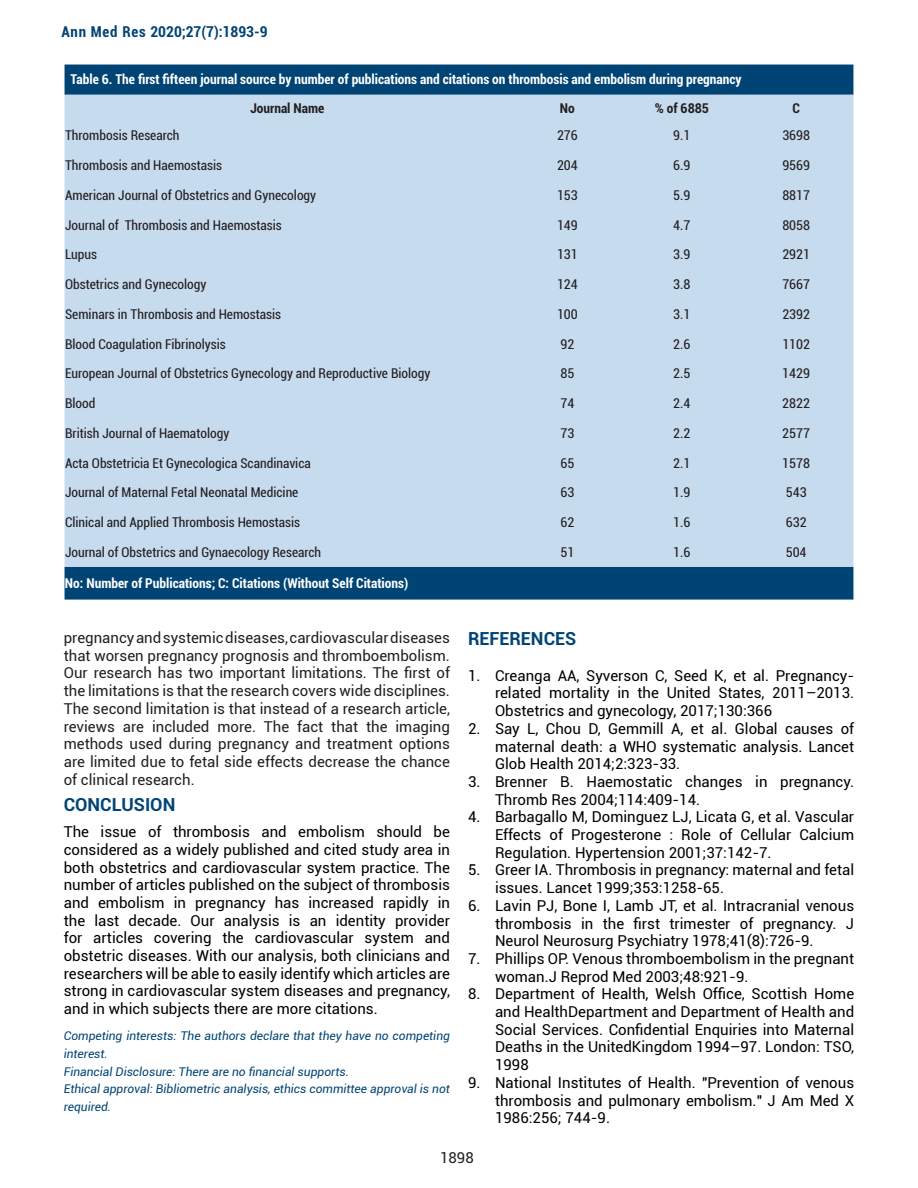
<style>
.page{position:relative;width:918px;height:1188px;background:#fff}
.page>*{position:absolute;margin:0;border:0;box-sizing:border-box;transform-origin:0 0}
.t1{font:700 18px "Roboto";color:#004475}
.t2{font:15px/17.7px "Roboto";color:#000;text-align:justify}
.t3{font:15px/17.7px "Roboto";color:#231f20;text-align:justify}
.t4{font:700 condensed 15px "Roboto";color:#004475}
.t5{font:condensed 13.5px "Roboto";color:#231f20}
.t6{font:700 condensed 13.5px "Roboto";color:#fff}
.t7{font:700 condensed 13.5px "Roboto";color:#231f20}
.t8{font:italic 12px/17.7px "Roboto";color:#004475}
</style>
<div class="page">
<div style="left:65px;top:65px;width:788px;height:535px;background:#004475"></div>
<div style="left:65px;top:95px;width:788px;height:472px;background:#c7dbef"></div>
<p class="t4" style="left:61px;top:21px;width:208px">Ann Med Res 2020;27(7):1893-9</p>
<p class="t6" style="left:71px;top:70px;width:673px">Table 6. The first fifteen journal source by number of publications and citations on thrombosis and embolism during pregnancy</p>
<p class="t7" style="left:250px;top:98px;width:76px">Journal Name</p>
<p class="t7" style="left:560px;top:98px;width:16px">No</p>
<p class="t7" style="left:655px;top:98px;width:56px">% of 6885</p>
<p class="t7" style="left:793px;top:98px;width:9px">C</p>
<p class="t5" style="left:65px;top:126px;width:116px">Thrombosis Research</p>
<p class="t5" style="left:557px;top:126px;width:22px">276</p>
<p class="t5" style="left:673px;top:126px;width:19px">9.1</p>
<p class="t5" style="left:782px;top:126px;width:29px">3698</p>
<p class="t5" style="left:65px;top:156px;width:159px">Thrombosis and Haemostasis</p>
<p class="t5" style="left:557px;top:156px;width:22px">204</p>
<p class="t5" style="left:673px;top:156px;width:19px">6.9</p>
<p class="t5" style="left:782px;top:156px;width:29px">9569</p>
<p class="t5" style="left:65px;top:186px;width:253px">American Journal of Obstetrics and Gynecology</p>
<p class="t5" style="left:557px;top:186px;width:22px">153</p>
<p class="t5" style="left:673px;top:186px;width:19px">5.9</p>
<p class="t5" style="left:782px;top:186px;width:29px">8817</p>
<p class="t5" style="left:65px;top:215px;width:218px">Journal of Thrombosis and Haemostasis</p>
<p class="t5" style="left:557px;top:215px;width:22px">149</p>
<p class="t5" style="left:673px;top:215px;width:19px">4.7</p>
<p class="t5" style="left:782px;top:215px;width:29px">8058</p>
<p class="t5" style="left:65px;top:245px;width:34px">Lupus</p>
<p class="t5" style="left:557px;top:245px;width:22px">131</p>
<p class="t5" style="left:673px;top:245px;width:19px">3.9</p>
<p class="t5" style="left:782px;top:245px;width:29px">2921</p>
<p class="t5" style="left:65px;top:275px;width:143px">Obstetrics and Gynecology</p>
<p class="t5" style="left:557px;top:275px;width:22px">124</p>
<p class="t5" style="left:673px;top:275px;width:19px">3.8</p>
<p class="t5" style="left:782px;top:275px;width:29px">7667</p>
<p class="t5" style="left:65px;top:305px;width:218px">Seminars in Thrombosis and Hemostasis</p>
<p class="t5" style="left:557px;top:305px;width:22px">100</p>
<p class="t5" style="left:673px;top:305px;width:19px">3.1</p>
<p class="t5" style="left:782px;top:305px;width:29px">2392</p>
<p class="t5" style="left:65px;top:334px;width:162px">Blood Coagulation Fibrinolysis</p>
<p class="t5" style="left:560px;top:334px;width:15px">92</p>
<p class="t5" style="left:673px;top:334px;width:19px">2.6</p>
<p class="t5" style="left:782px;top:334px;width:29px">1102</p>
<p class="t5" style="left:65px;top:364px;width:367px">European Journal of Obstetrics Gynecology and Reproductive Biology</p>
<p class="t5" style="left:560px;top:364px;width:15px">85</p>
<p class="t5" style="left:673px;top:364px;width:19px">2.5</p>
<p class="t5" style="left:782px;top:364px;width:29px">1429</p>
<p class="t5" style="left:65px;top:394px;width:32px">Blood</p>
<p class="t5" style="left:560px;top:394px;width:15px">74</p>
<p class="t5" style="left:673px;top:394px;width:19px">2.4</p>
<p class="t5" style="left:782px;top:394px;width:29px">2822</p>
<p class="t5" style="left:65px;top:424px;width:166px">British Journal of Haematology</p>
<p class="t5" style="left:560px;top:424px;width:15px">73</p>
<p class="t5" style="left:673px;top:424px;width:19px">2.2</p>
<p class="t5" style="left:782px;top:424px;width:29px">2577</p>
<p class="t5" style="left:65px;top:454px;width:247px">Acta Obstetricia Et Gynecologica Scandinavica</p>
<p class="t5" style="left:560px;top:454px;width:15px">65</p>
<p class="t5" style="left:673px;top:454px;width:19px">2.1</p>
<p class="t5" style="left:782px;top:454px;width:29px">1578</p>
<p class="t5" style="left:65px;top:483px;width:235px">Journal of Maternal Fetal Neonatal Medicine</p>
<p class="t5" style="left:560px;top:483px;width:15px">63</p>
<p class="t5" style="left:673px;top:483px;width:19px">1.9</p>
<p class="t5" style="left:786px;top:483px;width:22px">543</p>
<p class="t5" style="left:65px;top:513px;width:237px">Clinical and Applied Thrombosis Hemostasis</p>
<p class="t5" style="left:560px;top:513px;width:15px">62</p>
<p class="t5" style="left:673px;top:513px;width:19px">1.6</p>
<p class="t5" style="left:786px;top:513px;width:22px">632</p>
<p class="t5" style="left:65px;top:543px;width:258px">Journal of Obstetrics and Gynaecology Research</p>
<p class="t5" style="left:560px;top:543px;width:15px">51</p>
<p class="t5" style="left:673px;top:543px;width:19px">1.6</p>
<p class="t5" style="left:786px;top:543px;width:22px">504</p>
<p class="t6" style="left:65px;top:574px;width:345px">No: Number of Publications; C: Citations (Without Self Citations)</p>
<p class="t3" style="left:64px;top:628px;width:388px">pregnancy and systemic diseases, cardiovascular diseases that worsen pregnancy prognosis and thromboembolism.<br>Our research has two important limitations. The first of the limitations is that the research covers wide disciplines.<br>The second limitation is that instead of a research article, reviews are included more. The fact that the imaging methods used during pregnancy and treatment options are limited due to fetal side effects decrease the chance of clinical research.</p>
<p class="t1" style="left:64px;top:792px;width:113px">CONCLUSION</p>
<p class="t2" style="left:64px;top:822px;width:388px">The issue of thrombosis and embolism should be considered as a widely published and cited study area in both obstetrics and cardiovascular system practice. The number of articles published on the subject of thrombosis and embolism in pregnancy has increased rapidly in the last decade. Our analysis is an identity provider for articles covering the cardiovascular system and obstetric diseases. With our analysis, both clinicians and researchers will be able to easily identify which articles are strong in cardiovascular system diseases and pregnancy, and in which subjects there are more citations.</p>
<p class="t8" style="left:64px;top:1027px;width:388px">Competing interests: The authors declare that they have no competing interest.<br>Financial Disclosure: There are no financial supports.<br>Ethical approval: Bibliometric analysis, ethics committee approval is not required.</p>
<p class="t1" style="left:468px;top:626px;width:110px">REFERENCES</p>
<p class="t2" style="left:495px;top:666px;width:361px;text-indent:-27px">1. Creanga AA, Syverson C, Seed K, et al. Pregnancy&shy;related mortality in the United States, 2011–2013.<br>Obstetrics and gynecology, 2017;130:366</p>
<p class="t2" style="left:495px;top:719px;width:361px;text-indent:-27px">2. Say L, Chou D, Gemmill A, et al. Global causes of maternal death: a WHO systematic analysis. Lancet Glob Health 2014;2:323-33.</p>
<p class="t2" style="left:495px;top:772px;width:361px;text-indent:-27px">3. Brenner B. Haemostatic changes in pregnancy.<br>Thromb Res 2004;114:409-14.</p>
<p class="t2" style="left:495px;top:808px;width:361px;text-indent:-27px">4. Barbagallo M, Dominguez LJ, Licata G, et al. Vascular Effects of Progesterone : Role of Cellular Calcium Regulation. Hypertension 2001;37:142-7.</p>
<p class="t2" style="left:495px;top:861px;width:361px;text-indent:-27px">5. Greer IA. Thrombosis in pregnancy: maternal and fetal issues. Lancet 1999;353:1258-65.</p>
<p class="t2" style="left:495px;top:896px;width:361px;text-indent:-27px">6. Lavin PJ, Bone I, Lamb JT, et al. Intracranial venous thrombosis in the first trimester of pregnancy. J Neurol Neurosurg Psychiatry 1978;41(8):726-9.</p>
<p class="t2" style="left:495px;top:949px;width:361px;text-indent:-27px">7. Phillips OP. Venous thromboembolism in the pregnant woman.J Reprod Med 2003;48:921-9.</p>
<p class="t2" style="left:495px;top:985px;width:361px;text-indent:-27px">8. Department of Health, Welsh Office, Scottish Home and HealthDepartment and Department of Health and Social Services. Confidential Enquiries into Maternal Deaths in the UnitedKingdom 1994–97. London: TSO, 1998</p>
<p class="t2" style="left:495px;top:1073px;width:361px;text-indent:-27px">9. National Institutes of Health. "Prevention of venous thrombosis and pulmonary embolism." J Am Med X 1986:256; 744-9.</p>
<p class="t3" style="left:440px;top:1148px;width:35px">1898</p>
</div>
